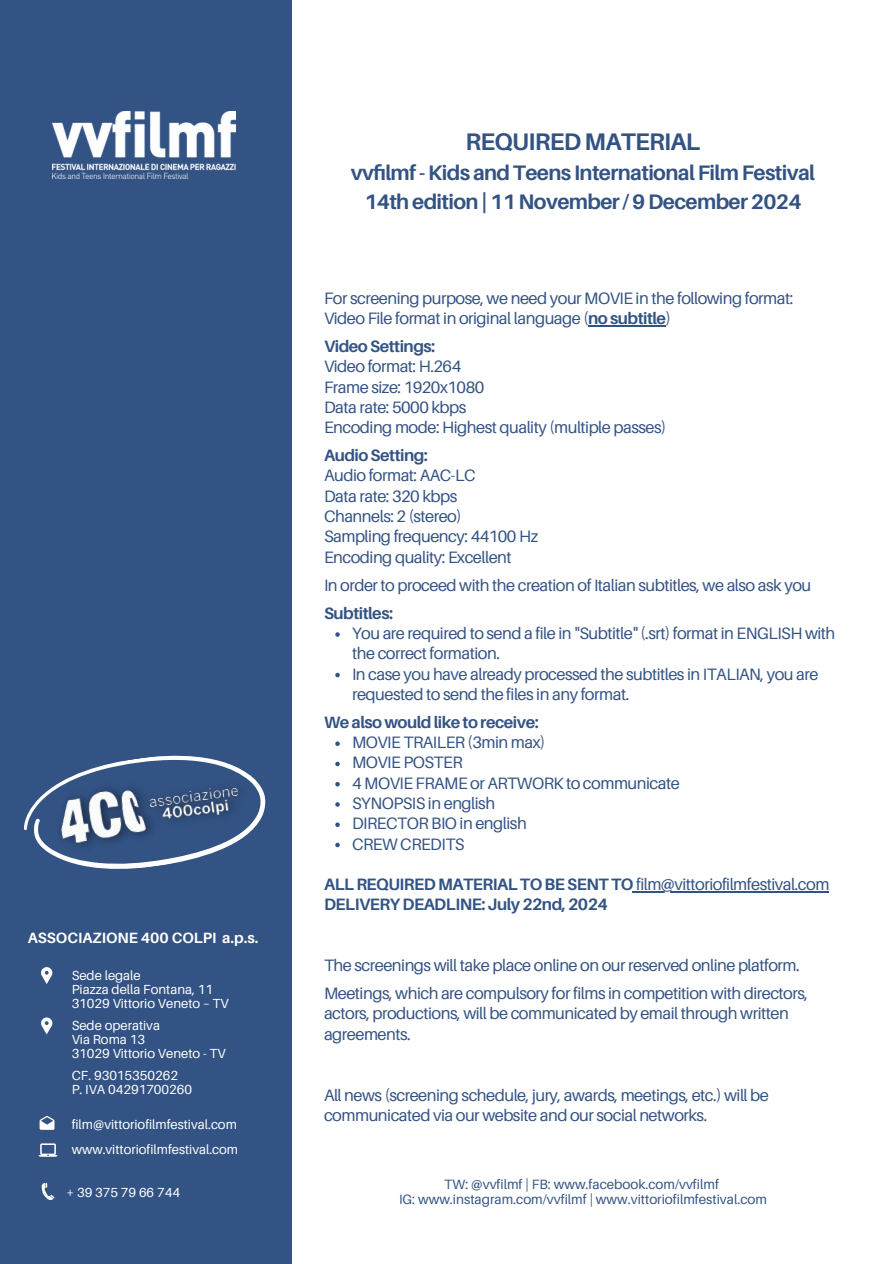
<style>
.page{position:relative;width:894px;height:1264px;background:#fff}
.page>*{position:absolute;margin:0;border:0;box-sizing:border-box;transform-origin:0 0}
.t1{font:700 24px "Aileron";letter-spacing:-.03em;color:#335384}
.t2{font:700 21px/29.2px "Aileron";letter-spacing:-.03em;color:#335384;text-align:center}
.t3{font:16.5px/20.2px "Aileron";letter-spacing:-.03em;color:#335384}
.t4{font:700 16.5px "Aileron";letter-spacing:-.03em;color:#335384}
.t5{font:700 14.85px "Aileron";color:#fff}
.t6{font:13.5px "Aileron";color:#335384}
.t7{font:13.2px/14.2px "Aileron";color:#fff}
.s1{font-weight:700}
.s2{font-weight:400}
</style>
<div class="page">
<div style="left:0;top:0;width:291px;height:1263px;background:#335384"></div>
<svg style="left:41px;top:967px;width:11px;height:16px"></svg>
<svg style="left:39px;top:1143px;width:18px;height:13px"></svg>
<svg style="left:40px;top:1115px;width:14px;height:14px"></svg>
<svg style="left:41px;top:1017px;width:11px;height:17px"></svg>
<svg style="left:24px;top:755px;width:242px;height:114px"></svg>
<img style="left:46px;top:761px;width:211px;height:95px">
<img style="left:52px;top:111px;width:184px;height:67px">
<svg style="left:42px;top:1183px;width:12px;height:17px"></svg>
<hr style="left:588px;top:325px;width:77px;height:1px;background:#335384">
<svg style="left:335px;top:632px;width:5px;height:4px"></svg>
<svg style="left:335px;top:672px;width:5px;height:5px"></svg>
<svg style="left:335px;top:741px;width:5px;height:5px"></svg>
<svg style="left:335px;top:761px;width:5px;height:5px"></svg>
<svg style="left:335px;top:782px;width:5px;height:4px"></svg>
<svg style="left:335px;top:802px;width:5px;height:4px"></svg>
<svg style="left:335px;top:822px;width:5px;height:5px"></svg>
<svg style="left:335px;top:842px;width:5px;height:5px"></svg>
<hr style="left:632px;top:891px;width:196px;height:1px;background:#335384">
<p class="t5" style="left:28px;top:928px;width:232px">ASSOCIAZIONE 400 COLPI a.p.s.</p>
<h2 class="t7" style="left:72px;top:967px;width:71px">Sede legale</h2>
<p class="t7" style="left:72px;top:981px;width:143px">Piazza della Fontana, 11</p>
<p class="t7" style="left:72px;top:996px;width:158px">31029 Vittorio Veneto – TV</p>
<p class="t7" style="left:72px;top:1017px;width:90px">Sede operativa</p>
<p class="t7" style="left:72px;top:1032px;width:75px">Via Roma 13</p>
<p class="t7" style="left:72px;top:1046px;width:155px">31029 Vittorio Veneto - TV</p>
<p class="t7" style="left:72px;top:1067px;width:122px">CF. 93015350262<br>P. IVA 04291700260</p>
<p class="t7" style="left:72px;top:1117px;width:167px">film@vittoriofilmfestival.com</p>
<p class="t7" style="left:72px;top:1142px;width:168px">www.vittoriofilmfestival.com</p>
<p class="t7" style="left:67px;top:1184px;width:115px">+ 39 375 79 66 744</p>
<p class="t1" style="left:465px;top:127px;width:236px">REQUIRED MATERIAL</p>
<p class="t2" style="left:351px;top:157px;width:465px">vvfilmf - Kids and Teens International Film Festival<br>14th edition | 11 November / 9 December 2024</p>
<h4 class="t3" style="left:324px;top:287px;width:470px">For screening purpose, we need your MOVIE in the following format:<br>Video File format in original language (<span class="s1">no subtitle</span>)</h4>
<p class="t3" style="left:324px;top:336px;width:344px"><span class="s1">Video Settings:<br></span>Video format: H.264<br>Frame size: 1920x1080<br>Data rate: 5000 kbps<br>Encoding mode: Highest quality (multiple passes)</p>
<p class="t3" style="left:324px;top:445px;width:216px"><span class="s1">Audio Setting:<br></span>Audio format: AAC-LC<br>Data rate: 320 kbps<br>Channels: 2 (stereo)<br>Sampling frequency: 44100 Hz<br>Encoding quality: Excellent</p>
<p class="t3" style="left:324px;top:574px;width:488px">In order to proceed with the creation of Italian subtitles, we also ask you</p>
<p class="t4" style="left:324px;top:602px;width:71px">Subtitles:</p>
<h1 class="t3" style="left:352px;top:622px;width:484px">You are required to send a file in "Subtitle" (.srt) format in ENGLISH with the correct formation.</h1>
<h3 class="t3" style="left:352px;top:663px;width:468px">In case you have already processed the subtitles in ITALIAN, you are requested to send the files in any format.</h3>
<h3 class="t4" style="left:324px;top:712px;width:216px">We also would like to receive:</h3>
<h3 class="t3" style="left:352px;top:732px;width:195px">MOVIE TRAILER (3min max)</h3>
<h3 class="t3" style="left:352px;top:752px;width:112px">MOVIE POSTER</h3>
<h2 class="t3" style="left:352px;top:772px;width:329px">4 MOVIE FRAME or ARTWORK to communicate</h2>
<p class="t3" style="left:352px;top:792px;width:144px">SYNOPSIS in english</p>
<p class="t3" style="left:352px;top:813px;width:176px">DIRECTOR BIO in english</p>
<h2 class="t3" style="left:352px;top:833px;width:114px">CREW CREDITS</h2>
<p class="t4" style="left:324px;top:874px;width:507px">ALL REQUIRED MATERIAL TO BE SENT TO <span class="s2">film@vittoriofilmfestival.com</span></p>
<p class="t4" style="left:324px;top:894px;width:285px">DELIVERY DEADLINE: July 22nd, 2024</p>
<p class="t3" style="left:324px;top:954px;width:477px">The screenings will take place online on our reserved online platform.</p>
<p class="t3" style="left:324px;top:982px;width:485px">Meetings, which are compulsory for films in competition with directors, actors, productions, will be communicated by email through written agreements.</p>
<p class="t3" style="left:324px;top:1084px;width:446px">All news (screening schedule, jury, awards, meetings, etc.) will be communicated via our website and our social networks.</p>
<p class="t6" style="left:444px;top:1176px;width:276px">TW: @vvfilmf | FB: www.facebook.com/vvfilmf</p>
<p class="t6" style="left:399px;top:1190px;width:369px">IG: www.instagram.com/vvfilmf | www.vittoriofilmfestival.com</p>
</div>
